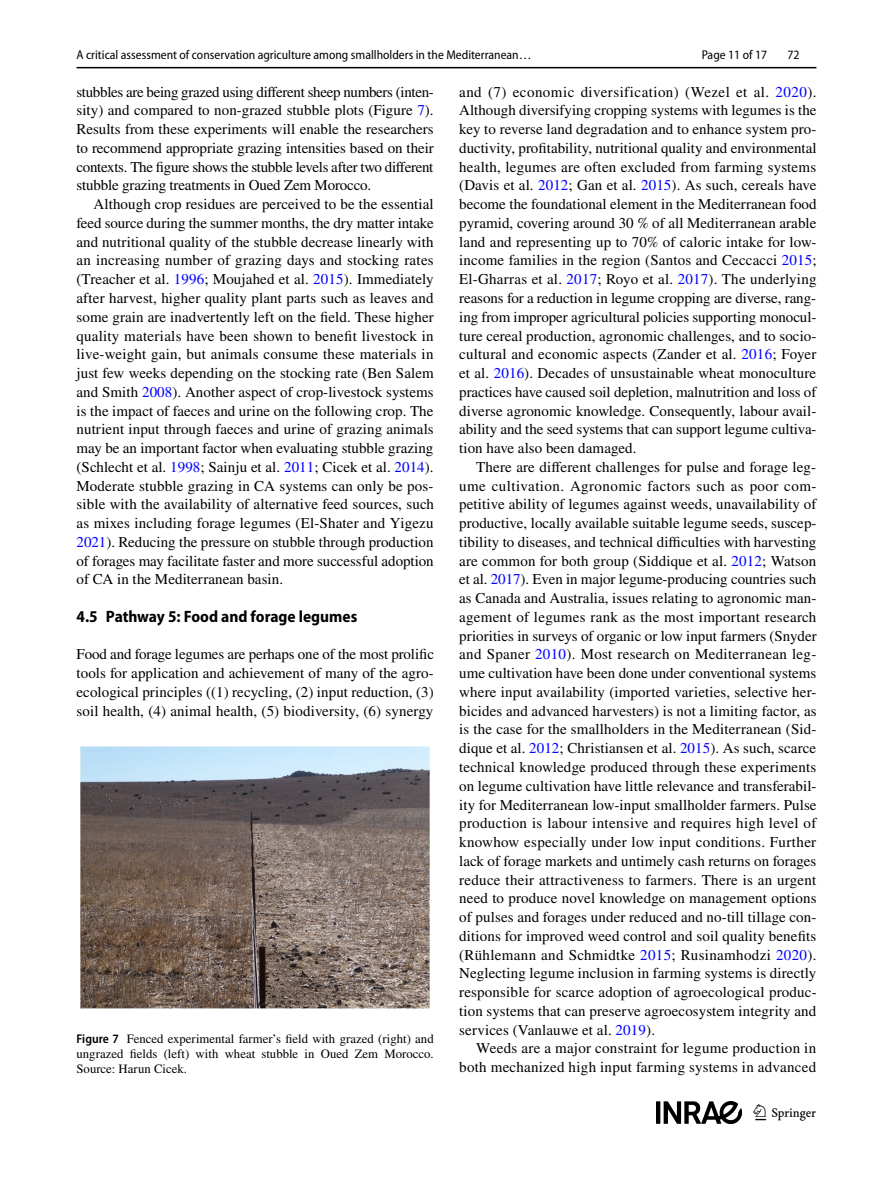
<style>
.page{position:relative;width:893px;height:1187px;background:#fff}
.page>*{position:absolute;margin:0;border:0;box-sizing:border-box;transform-origin:0 0}
.t1{font:22.5px "Springnew Regular 3";color:#000}
.t2{font:700 semi-condensed 16.5px "Myriad Pro";color:#000}
.t3{font:15px/18.8px "STIX";letter-spacing:.005em;color:#000;text-align:justify}
.t4{font:12.75px/15px "STIX";color:#000;text-align:justify}
.t5{font:12.75px "Myriad Pro Semi Cn 3";color:#000}
.t6{font:semi-condensed 12.75px "Myriad Pro";color:#000}
.s1{color:#00f}
.s2{font-family:"Myriad Pro";font-weight:600;font-stretch:semi-condensed}
</style>
<div class="page">
<hr style="left:77px;top:67px;width:739px;height:1px;background:#000">
<img style="left:656px;top:1101px;width:85px;height:22px">
<img style="left:81px;top:746px;width:348px;height:262px">
<p class="t5" style="left:77px;top:48px;width:456px">A critical assessment of conservation agriculture among smallholders in the Mediterranean…</p>
<p class="t6" style="left:702px;top:48px;width:67px">Page 11 of 17</p>
<p class="t6" style="left:787px;top:48px;width:14px">72</p>
<p class="t3" style="left:77px;top:83px;width:359px">stubbles are being grazed using different sheep numbers (inten&shy;sity) and compared to non-grazed stubble plots (Figure <span class="s1">7</span>).<br>Results from these experiments will enable the researchers to recommend appropriate grazing intensities based on their contexts. The figure shows the stubble levels after two different stubble grazing treatments in Oued Zem Morocco.</p>
<p class="t3" style="left:77px;top:196px;width:359px;text-indent:17px">Although crop residues are perceived to be the essential feed source during the summer months, the dry matter intake and nutritional quality of the stubble decrease linearly with an increasing number of grazing days and stocking rates (Treacher et al. <span class="s1">1996</span>; Moujahed et al. <span class="s1">2015</span>). Immediately after harvest, higher quality plant parts such as leaves and some grain are inadvertently left on the field. These higher quality materials have been shown to benefit livestock in live-weight gain, but animals consume these materials in just few weeks depending on the stocking rate (Ben Salem and Smith <span class="s1">2008</span>). Another aspect of crop-livestock systems is the impact of faeces and urine on the following crop. The nutrient input through faeces and urine of grazing animals may be an important factor when evaluating stubble grazing (Schlecht et al. <span class="s1">1998</span>; Sainju et al. <span class="s1">2011</span>; Cicek et al. <span class="s1">2014</span>).<br>Moderate stubble grazing in CA systems can only be pos&shy;sible with the availability of alternative feed sources, such as mixes including forage legumes (El-Shater and Yigezu <span class="s1">2021</span>). Reducing the pressure on stubble through production of forages may facilitate faster and more successful adoption of CA in the Mediterranean basin.</p>
<p class="t2" style="left:77px;top:607px;width:282px">4.5 Pathway 5: Food and forage legumes</p>
<p class="t3" style="left:77px;top:646px;width:359px">Food and forage legumes are perhaps one of the most prolific tools for application and achievement of many of the agro&shy;ecological principles ((1) recycling, (2) input reduction, (3) soil health, (4) animal health, (5) biodiversity, (6) synergy</p>
<p class="t4" style="left:77px;top:1032px;width:359px"><span class="s2">Figure 7</span> Fenced experimental farmer’s field with grazed (right) and ungrazed fields (left) with wheat stubble in Oued Zem Morocco.<br>Source: Harun Cicek.</p>
<p class="t3" style="left:459px;top:83px;width:359px">and (7) economic diversification) (Wezel et al. <span class="s1">2020</span>).<br>Although diversifying cropping systems with legumes is the key to reverse land degradation and to enhance system pro&shy;ductivity, profitability, nutritional quality and environmental health, legumes are often excluded from farming systems (Davis et al. <span class="s1">2012</span>; Gan et al. <span class="s1">2015</span>). As such, cereals have become the foundational element in the Mediterranean food pyramid, covering around 30 % of all Mediterranean arable land and representing up to 70% of caloric intake for low&shy;income families in the region (Santos and Ceccacci <span class="s1">2015</span>; El-Gharras et al. <span class="s1">2017</span>; Royo et al. <span class="s1">2017</span>). The underlying reasons for a reduction in legume cropping are diverse, rang&shy;ing from improper agricultural policies supporting monocul&shy;ture cereal production, agronomic challenges, and to socio&shy;cultural and economic aspects (Zander et al. <span class="s1">2016</span>; Foyer et al. <span class="s1">2016</span>). Decades of unsustainable wheat monoculture practices have caused soil depletion, malnutrition and loss of diverse agronomic knowledge. Consequently, labour avail&shy;ability and the seed systems that can support legume cultiva&shy;tion have also been damaged.</p>
<p class="t3" style="left:459px;top:458px;width:359px;text-indent:17px">There are different challenges for pulse and forage leg&shy;ume cultivation. Agronomic factors such as poor com&shy;petitive ability of legumes against weeds, unavailability of productive, locally available suitable legume seeds, suscep&shy;tibility to diseases, and technical difficulties with harvesting are common for both group (Siddique et al. <span class="s1">2012</span>; Watson et al. <span class="s1">2017</span>). Even in major legume-producing countries such as Canada and Australia, issues relating to agronomic man&shy;agement of legumes rank as the most important research priorities in surveys of organic or low input farmers (Snyder and Spaner <span class="s1">2010</span>). Most research on Mediterranean leg&shy;ume cultivation have been done under conventional systems where input availability (imported varieties, selective her&shy;bicides and advanced harvesters) is not a limiting factor, as is the case for the smallholders in the Mediterranean (Sid&shy;dique et al. <span class="s1">2012</span>; Christiansen et al. <span class="s1">2015</span>). As such, scarce technical knowledge produced through these experiments on legume cultivation have little relevance and transferabil&shy;ity for Mediterranean low-input smallholder farmers. Pulse production is labour intensive and requires high level of knowhow especially under low input conditions. Further lack of forage markets and untimely cash returns on forages reduce their attractiveness to farmers. There is an urgent need to produce novel knowledge on management options of pulses and forages under reduced and no-till tillage con&shy;ditions for improved weed control and soil quality benefits (Rühlemann and Schmidtke <span class="s1">2015</span>; Rusinamhodzi <span class="s1">2020</span>).<br>Neglecting legume inclusion in farming systems is directly responsible for scarce adoption of agroecological produc&shy;tion systems that can preserve agroecosystem integrity and services (Vanlauwe et al. <span class="s1">2019</span>).</p>
<p class="t3" style="left:459px;top:1039px;width:358px;text-align:right">Weeds are a major constraint for legume production in both mechanized high input farming systems in advanced</p>
<h1 class="t1" style="left:755px;top:1104px;width:62px">1 3</h1>
</div>
